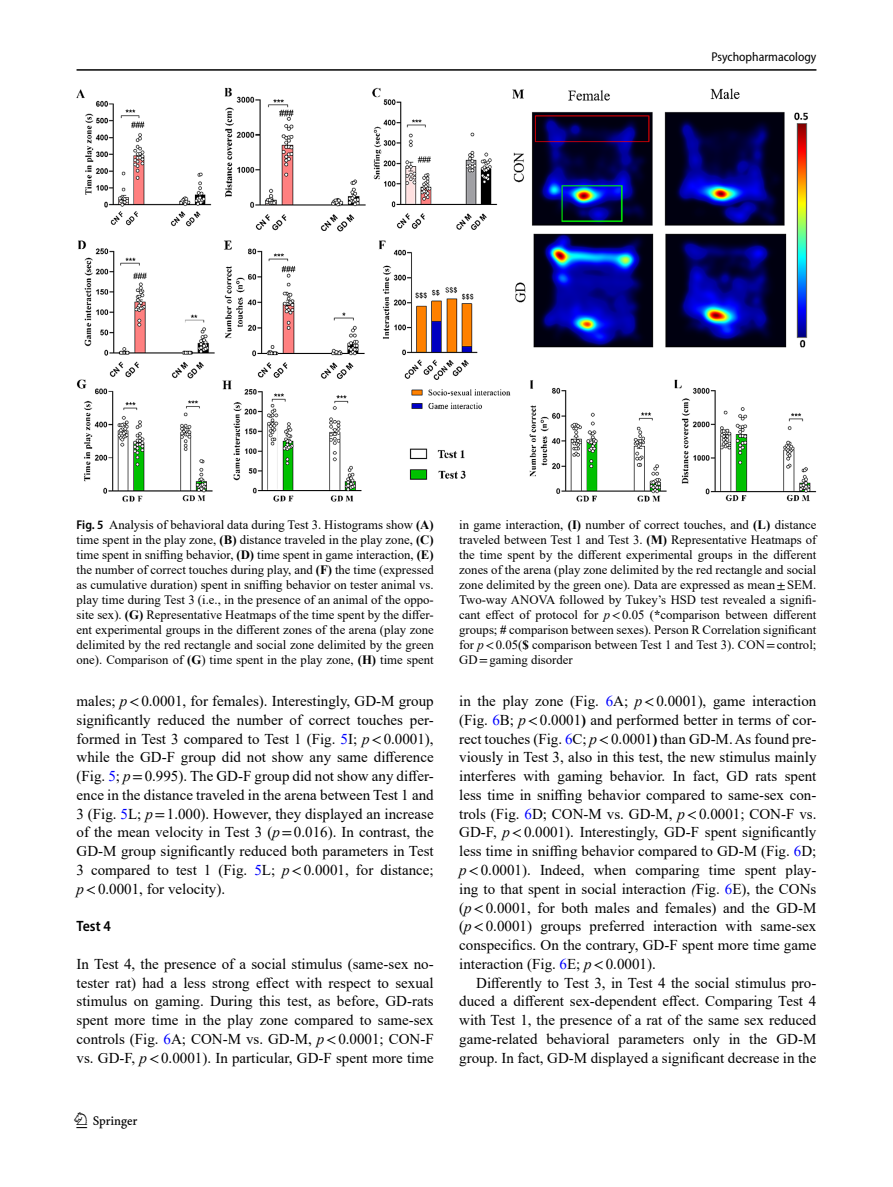
<style>
.page{position:relative;width:893px;height:1187px;background:#fff}
.page>*{position:absolute;margin:0;border:0;box-sizing:border-box;transform-origin:0 0}
.t1{font:22.5px "Springnew";color:#000}
.Body_Text{font:15px/18.8px "Times New Roman";color:#000;text-align:justify}
.Body_Text_Indent{font:15px/18.8px "Times New Roman";color:#000;text-align:justify}
.Head_3{font:600 semi-condensed 15px "Myriad Pro";color:#000}
.Figure_Caption{font:12.75px/15px "Times New Roman";color:#000;text-align:justify}
.t2{font:semi-condensed 12.75px "Myriad Pro";color:#000}
.s1{font-family:"Myriad Pro";font-weight:600;font-stretch:semi-condensed}
.s2{font-weight:700}
.s3{font-family:"STIX"}
.s4{font-style:italic}
.s5{color:#00f}
</style>
<div class="page">
<hr style="left:77px;top:69px;width:739px;height:2px;background:#000">
<img style="left:77px;top:87px;width:739px;height:415px">
<p class="t2" style="left:711px;top:49px;width:106px">Psychopharmacology</p>
<p class="Figure_Caption" style="left:77px;top:517px;width:359px"><span class="s1">Fig. 5</span> Analysis of behavioral data during Test 3. Histograms show <span class="s2">(A) </span>time spent in the play zone, <span class="s2">(B)</span> distance traveled in the play zone, <span class="s2">(C) </span>time spent in sniffing behavior, <span class="s2">(D)</span> time spent in game interaction, <span class="s2">(E) </span>the number of correct touches during play, and <span class="s2">(F)</span> the time (expressed as cumulative duration) spent in sniffing behavior on tester animal vs. play time during Test 3 (i.e., in the presence of an animal of the oppo&shy;site sex). <span class="s2">(G)</span> Representative Heatmaps of the time spent by the differ&shy;ent experimental groups in the different zones of the arena (play zone delimited by the red rectangle and social zone delimited by the green one). Comparison of <span class="s2">(G</span>) time spent in the play zone, <span class="s2">(H)</span> time spent</p>
<p class="Figure_Caption" style="left:459px;top:517px;width:359px">in game interaction, <span class="s2">(I)</span> number of correct touches, and <span class="s2">(L)</span> distance traveled between Test 1 and Test 3. <span class="s2">(M)</span> Representative Heatmaps of the time spent by the different experimental groups in the different zones of the arena (play zone delimited by the red rectangle and social zone delimited by the green one). Data are expressed as mean<span class="s3">±</span>SEM.<br>Two-way ANOVA followed by Tukey’s HSD test revealed a signifi&shy;cant effect of protocol for <span class="s4">p</span><span class="s3">&lt;</span>0.05 (<span class="s2">*</span>comparison between different groups; <span class="s2">#</span> comparison between sexes). Person R Correlation significant for <span class="s4">p</span><span class="s3">&lt;</span>0.05(<span class="s2">$</span> comparison between Test 1 and Test 3). CON<span class="s3">=</span>control; GD<span class="s3">=</span>gaming disorder</p>
<p class="Body_Text_Indent" style="left:77px;top:691px;width:359px">males; <span class="s4">p</span><span class="s3">&lt;</span>0.0001, for females). Interestingly, GD-M group significantly reduced the number of correct touches per&shy;formed in Test 3 compared to Test 1 (Fig. <span class="s5">5</span>I; <span class="s4">p</span><span class="s3">&lt;</span>0.0001), while the GD-F group did not show any same difference (Fig. <span class="s5">5</span>; <span class="s4">p</span><span class="s3">=</span>0.995). The GD-F group did not show any differ&shy;ence in the distance traveled in the arena between Test 1 and 3 (Fig. <span class="s5">5</span>L; <span class="s4">p</span><span class="s3">=</span>1.000). However, they displayed an increase of the mean velocity in Test 3 (<span class="s4">p</span><span class="s3">=</span>0.016). In contrast, the GD-M group significantly reduced both parameters in Test 3 compared to test 1 (Fig. <span class="s5">5</span>L; <span class="s4">p</span><span class="s3">&lt;</span>0.0001, for distance; <span class="s4">p</span><span class="s3">&lt;</span>0.0001, for velocity).</p>
<p class="Head_3" style="left:77px;top:916px;width:36px">Test 4</p>
<p class="Body_Text" style="left:77px;top:953px;width:359px">In Test 4, the presence of a social stimulus (same-sex no&shy;tester rat) had a less strong effect with respect to sexual stimulus on gaming. During this test, as before, GD-rats spent more time in the play zone compared to same-sex controls (Fig. <span class="s5">6</span>A; CON-M vs. GD-M, <span class="s4">p</span><span class="s3">&lt;</span>0.0001; CON-F vs. GD-F, <span class="s4">p</span><span class="s3">&lt;</span>0.0001). In particular, GD-F spent more time</p>
<h1 class="t1" style="left:77px;top:1107px;width:63px">1 3</h1>
<p class="Body_Text" style="left:459px;top:691px;width:359px">in the play zone (Fig. <span class="s5">6</span>A; <span class="s4">p</span><span class="s3">&lt;</span>0.0001), game interaction (Fig. <span class="s5">6</span>B; <span class="s4">p</span><span class="s3">&lt;</span>0.0001<span class="s2">)</span> and performed better in terms of cor&shy;rect touches (Fig. <span class="s5">6</span>C; <span class="s4">p</span><span class="s3">&lt;</span>0.0001<span class="s2">)</span> than GD-M. As found pre&shy;viously in Test 3, also in this test, the new stimulus mainly interferes with gaming behavior. In fact, GD rats spent less time in sniffing behavior compared to same-sex con&shy;trols (Fig. <span class="s5">6</span>D; CON-M vs. GD-M, <span class="s4">p</span><span class="s3">&lt;</span>0.0001; CON-F vs.<br>GD-F, <span class="s4">p</span><span class="s3">&lt;</span>0.0001). Interestingly, GD-F spent significantly less time in sniffing behavior compared to GD-M (Fig. <span class="s5">6</span>D; <span class="s4">p</span><span class="s3">&lt;</span>0.0001). Indeed, when comparing time spent play&shy;ing to that spent in social interaction <span class="s4">(</span>Fig. <span class="s5">6</span>E), the CONs (<span class="s4">p</span><span class="s3">&lt;</span>0.0001, for both males and females) and the GD-M (<span class="s4">p</span><span class="s3">&lt;</span>0.0001) groups preferred interaction with same-sex conspecifics. On the contrary, GD-F spent more time game interaction (Fig. <span class="s5">6</span>E; <span class="s4">p</span><span class="s3">&lt;</span>0.0001).</p>
<p class="Body_Text_Indent" style="left:459px;top:972px;width:359px;text-indent:17px">Differently to Test 3, in Test 4 the social stimulus pro&shy;duced a different sex-dependent effect. Comparing Test 4 with Test 1, the presence of a rat of the same sex reduced game-related behavioral parameters only in the GD-M group. In fact, GD-M displayed a significant decrease in the</p>
</div>
